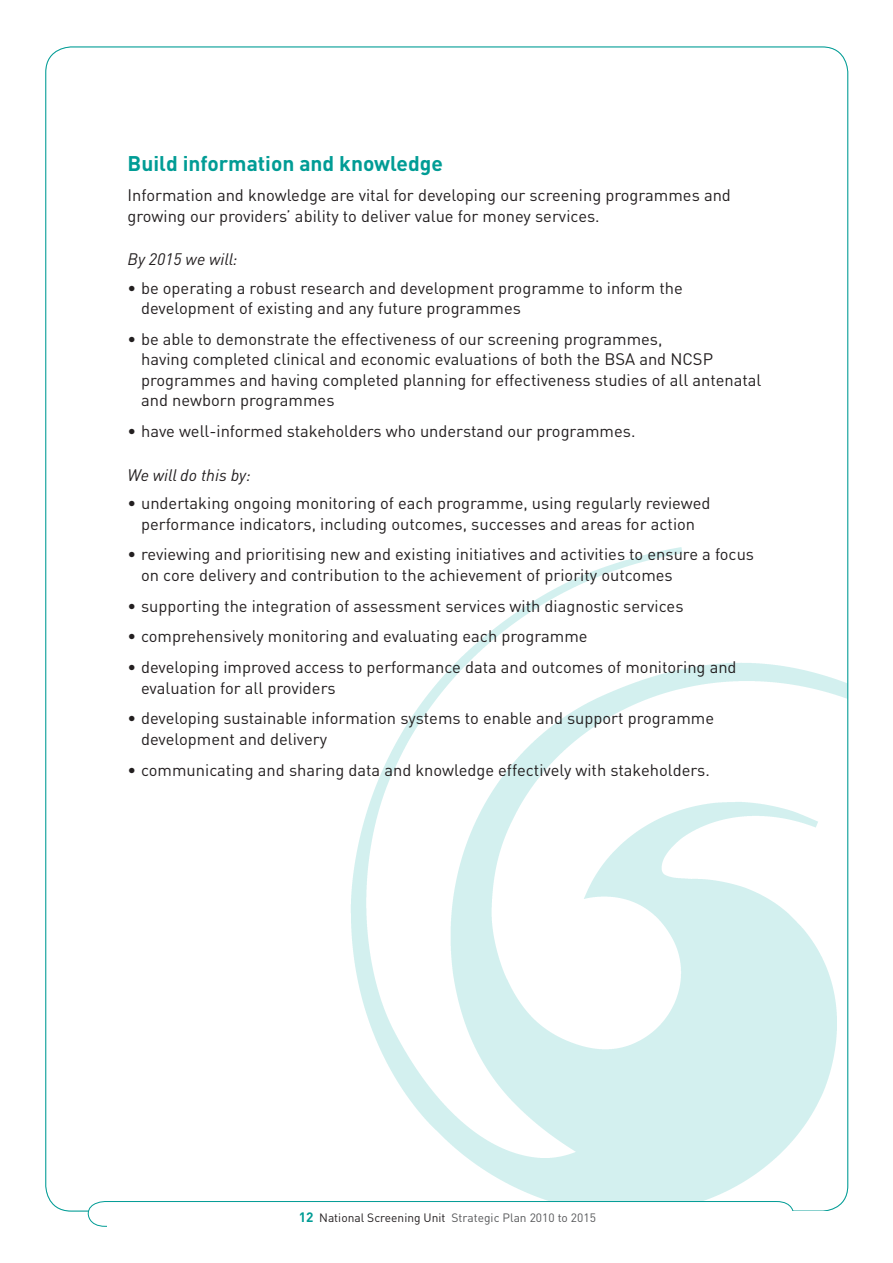
<style>
.page{position:relative;width:893px;height:1263px;background:#fff}
.page>*{position:absolute;margin:0;border:0;box-sizing:border-box;transform-origin:0 0}
.t1{font:700 21px "DIN";color:#009c95}
.t2{font:16.5px/20.2px "DIN";color:#231f20}
.t3{font:italic 16.5px "DIN Pro";color:#231f20}
.t4{font:12px "DIN";color:#57585a}
.s1{font-weight:700;font-size:13.5px;color:#009c95}
.s2{color:#231f20}
</style>
<div class="page">
<img style="left:351px;top:547px;width:497px;height:664px">
<svg style="left:87px;top:1201px;width:707px;height:26px"></svg>
<div style="left:107px;top:1211px;width:726px;height:29px;background:#fff"></div>
<p class="t1" style="left:128px;top:149px;width:317px">Build information and knowledge</p>
<p class="t2" style="left:128px;top:185px;width:605px">Information and knowledge are vital for developing our screening programmes and growing our providers’ ability to deliver value for money services.</p>
<p class="t3" style="left:128px;top:249px;width:111px">By 2015 we will:</p>
<p class="t2" style="left:141px;top:278px;width:543px;text-indent:-13px">• be operating a robust research and development programme to inform the development of existing and any future programmes</p>
<p class="t2" style="left:141px;top:329px;width:622px;text-indent:-13px">• be able to demonstrate the effectiveness of our screening programmes,<br>having completed clinical and economic evaluations of both the BSA and NCSP programmes and having completed planning for effectiveness studies of all antenatal and newborn programmes</p>
<p class="t2" style="left:128px;top:420px;width:509px">• have well-informed stakeholders who understand our programmes.</p>
<p class="t3" style="left:128px;top:464px;width:125px">We will do this by:</p>
<p class="t2" style="left:128px;top:493px;width:584px;text-align:center">• undertaking ongoing monitoring of each programme, using regularly reviewed performance indicators, including outcomes, successes and areas for action</p>
<p class="t2" style="left:141px;top:544px;width:615px;text-indent:-13px">• reviewing and prioritising new and existing initiatives and activities to ensure a focus on core delivery and contribution to the achievement of priority outcomes</p>
<p class="t2" style="left:128px;top:595px;width:557px">• supporting the integration of assessment services with diagnostic services</p>
<p class="t2" style="left:128px;top:626px;width:462px">• comprehensively monitoring and evaluating each programme</p>
<p class="t2" style="left:141px;top:657px;width:597px;text-indent:-13px">• developing improved access to performance data and outcomes of monitoring and evaluation for all providers</p>
<p class="t2" style="left:141px;top:708px;width:575px;text-indent:-13px">• developing sustainable information systems to enable and support programme development and delivery</p>
<p class="t2" style="left:128px;top:759px;width:584px">• communicating and sharing data and knowledge effectively with stakeholders.</p>
<p class="t4" style="left:299px;top:1210px;width:299px"><span class="s1">12</span> <span class="s2">National Screening Unit</span> Strategic Plan 2010 to 2015</p>
</div>
